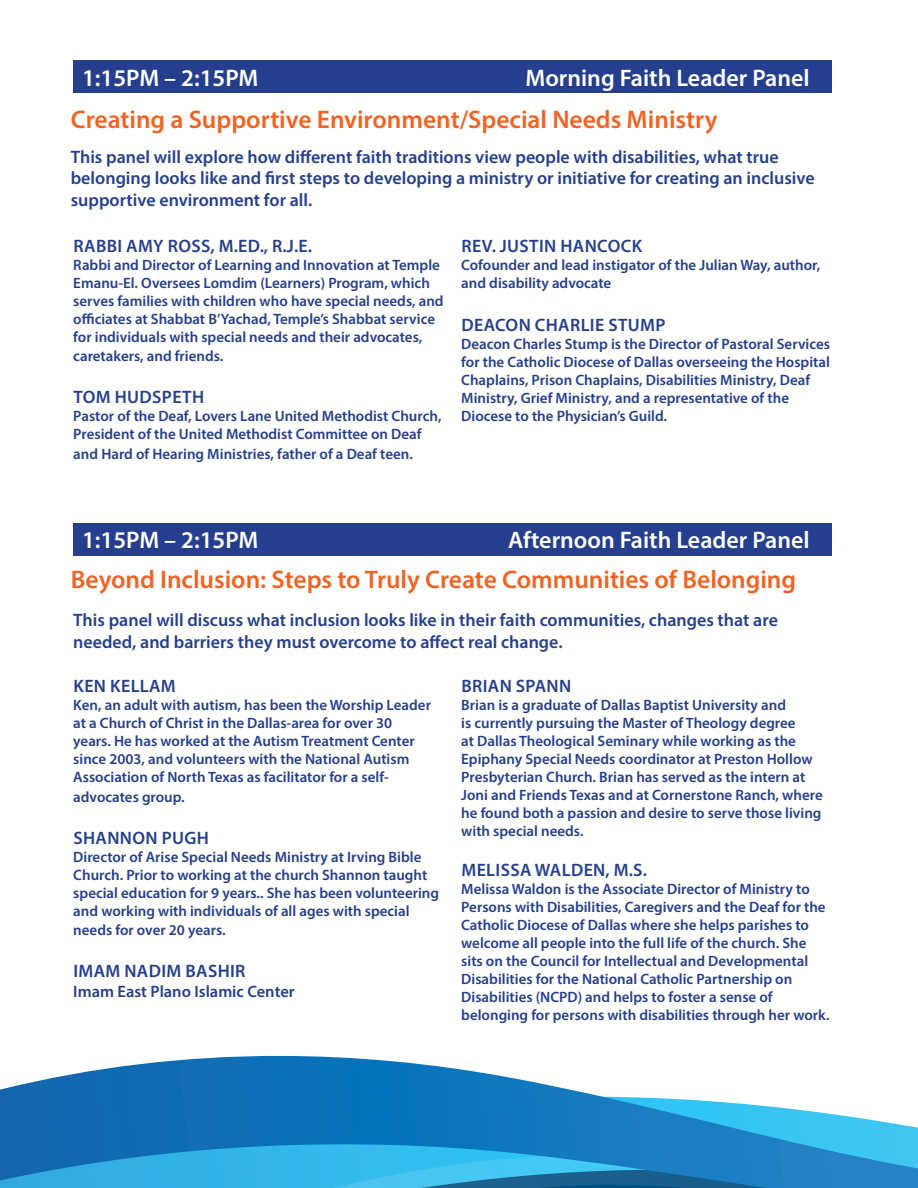
<style>
.page{position:relative;width:918px;height:1188px;background:#fff}
.page>*{position:absolute;margin:0;border:0;box-sizing:border-box;transform-origin:0 0}
.t1{font:600 25.5px "Myriad Pro";color:#f26323}
.t2{font:600 24px "Myriad Pro";color:#fff}
.t3{font:600 18px/21.6px "Myriad Pro";color:#253f8e}
.t4{font:600 18px "Myriad Pro";letter-spacing:.02em;color:#253f8e}
.t5{font:600 16.5px "Myriad Pro";color:#253f8e}
.t6{font:600 15px/18px "Myriad Pro";color:#253f8e}
</style>
<div class="page">
<svg style="left:0;top:1056px;width:918px;height:132px"></svg>
<div style="left:73px;top:61px;width:759px;height:32px;background:#253f8e"></div>
<div style="left:73px;top:523px;width:759px;height:32px;background:#253f8e"></div>
<h2 class="t2" style="left:82px;top:62px;width:178px">1:15PM – 2:15PM</h2>
<h2 class="t2" style="left:525px;top:62px;width:286px">Morning Faith Leader Panel</h2>
<h1 class="t1" style="left:71px;top:103px;width:648px">Creating a Supportive Environment/Special Needs Ministry</h1>
<p class="t3" style="left:71px;top:145px;width:745px">This panel will explore how different faith traditions view people with disabilities, what true belonging looks like and first steps to developing a ministry or initiative for creating an inclusive supportive environment for all.</p>
<p class="t4" style="left:73px;top:234px;width:240px">RABBI AMY ROSS, M.ED., R.J.E.</p>
<p class="t6" style="left:73px;top:255px;width:372px">Rabbi and Director of Learning and Innovation at Temple Emanu-El. Oversees Lomdim (Learners) Program, which serves families with children who have special needs, and officiates at Shabbat B’Yachad, Temple’s Shabbat service for individuals with special needs and their advocates,</p>
<p class="t6" style="left:73px;top:347px;width:152px">caretakers, and friends.</p>
<p class="t4" style="left:73px;top:385px;width:132px">TOM HUDSPETH</p>
<p class="t6" style="left:73px;top:406px;width:370px">Pastor of the Deaf, Lovers Lane United Methodist Church,<br>President of the United Methodist Committee on Deaf</p>
<p class="t6" style="left:73px;top:444px;width:341px">and Hard of Hearing Ministries, father of a Deaf teen.</p>
<p class="t4" style="left:461px;top:234px;width:182px">REV. JUSTIN HANCOCK</p>
<p class="t6" style="left:461px;top:255px;width:360px">Cofounder and lead instigator of the Julian Way, author, and disability advocate</p>
<p class="t4" style="left:461px;top:313px;width:206px">DEACON CHARLIE STUMP</p>
<p class="t6" style="left:461px;top:334px;width:370px">Deacon Charles Stump is the Director of Pastoral Services for the Catholic Diocese of Dallas overseeing the Hospital Chaplains, Prison Chaplains, Disabilities Ministry, Deaf Ministry, Grief Ministry, and a representative of the Diocese to the Physician’s Guild.</p>
<h2 class="t2" style="left:82px;top:525px;width:178px">1:15PM – 2:15PM</h2>
<h2 class="t2" style="left:508px;top:525px;width:303px">Afternoon Faith Leader Panel</h2>
<h1 class="t1" style="left:71px;top:564px;width:727px">Beyond Inclusion: Steps to Truly Create Communities of Belonging</h1>
<p class="t3" style="left:73px;top:609px;width:706px">This panel will discuss what inclusion looks like in their faith communities, changes that are needed, and barriers they must overcome to affect real change.</p>
<p class="t4" style="left:73px;top:675px;width:104px">KEN KELLAM</p>
<p class="t6" style="left:73px;top:696px;width:359px">Ken, an adult with autism, has been the Worship Leader at a Church of Christ in the Dallas-area for over 30 years. He has worked at the Autism Treatment Center since 2003, and volunteers with the National Autism Association of North Texas as facilitator for a self-</p>
<p class="t6" style="left:73px;top:788px;width:113px">advocates group.</p>
<p class="t4" style="left:73px;top:826px;width:137px">SHANNON PUGH</p>
<p class="t6" style="left:73px;top:847px;width:367px">Director of Arise Special Needs Ministry at Irving Bible Church. Prior to working at the church Shannon taught special education for 9 years.. She has been volunteering and working with individuals of all ages with special</p>
<p class="t6" style="left:73px;top:921px;width:154px">needs for over 20 years.</p>
<p class="t4" style="left:73px;top:959px;width:174px">IMAM NADIM BASHIR</p>
<p class="t5" style="left:73px;top:981px;width:223px">Imam East Plano Islamic Center</p>
<p class="t4" style="left:461px;top:675px;width:111px">BRIAN SPANN</p>
<p class="t6" style="left:461px;top:696px;width:363px">Brian is a graduate of Dallas Baptist University and<br>is currently pursuing the Master of Theology degree<br>at Dallas Theological Seminary while working as the Epiphany Special Needs coordinator at Preston Hollow Presbyterian Church. Brian has served as the intern at Joni and Friends Texas and at Cornerstone Ranch, where he found both a passion and desire to serve those living with special needs.</p>
<p class="t4" style="left:461px;top:859px;width:187px">MELISSA WALDEN, M.S.</p>
<p class="t6" style="left:461px;top:880px;width:370px">Melissa Waldon is the Associate Director of Ministry to Persons with Disabilities, Caregivers and the Deaf for the Catholic Diocese of Dallas where she helps parishes to welcome all people into the full life of the church. She sits on the Council for Intellectual and Developmental Disabilities for the National Catholic Partnership on Disabilities (NCPD) and helps to foster a sense of belonging for persons with disabilities through her work.</p>
</div>
